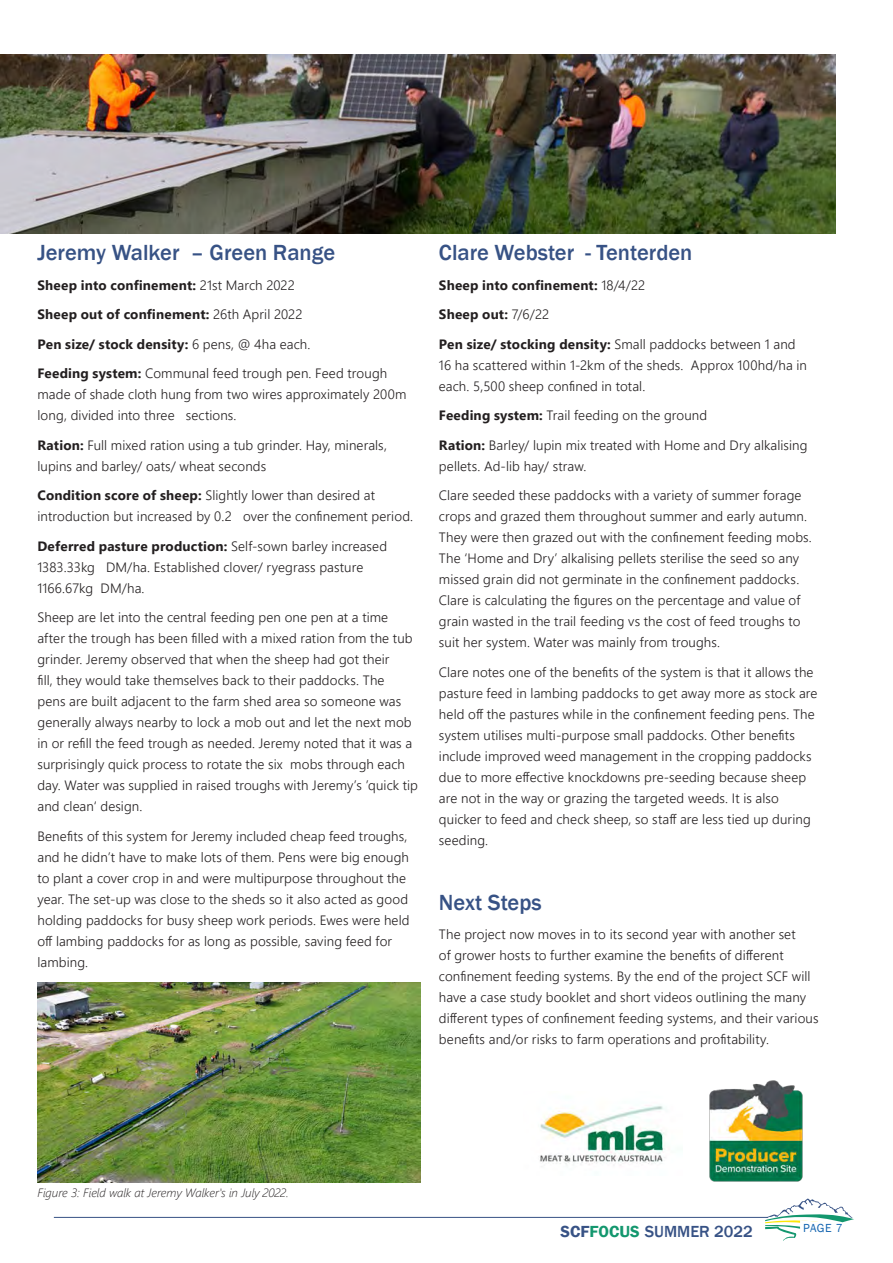
<style>
.page{position:relative;width:893px;height:1263px;background:#fff}
.page>*{position:absolute;margin:0;border:0;box-sizing:border-box;transform-origin:0 0}
.t1{font:500 22.5px "Franklin Gothic";color:#375285}
.t2{font:500 16.5px "Franklin Gothic";color:#375285}
.t3{font:300 13.5px/21px "Segoe UI";letter-spacing:.01em;color:#231f20}
.t4{font:700 13.5px "Segoe UI";letter-spacing:.015em;color:#231f20}
.t5{font:italic 300 12px "Segoe UI";color:#231f20}
.t6{font:12px "Franklin Gothic";color:#1666b1}
.s1{font-weight:300}
.s2{font-weight:700}
.s3{font-weight:600}
.s4{font-weight:600;color:#13976e}
</style>
<div class="page">
<svg style="left:765px;top:1198px;width:89px;height:43px"></svg>
<hr style="left:54px;top:1217px;width:714px;height:1px;background:#375285">
<img style="left:0;top:54px;width:836px;height:179px">
<img style="left:37px;top:982px;width:383px;height:200px">
<img style="left:540px;top:1105px;width:126px;height:61px">
<img style="left:709px;top:1080px;width:94px;height:102px">
<p class="t1" style="left:37px;top:239px;width:299px">Jeremy Walker – Green Range</p>
<p class="t4" style="left:37px;top:272px;width:259px">Sheep into confinement: <span class="s1">21st March 2022</span></p>
<p class="t4" style="left:37px;top:302px;width:267px">Sheep out of confinement: <span class="s1">26th April 2022</span></p>
<p class="t4" style="left:37px;top:331px;width:274px">Pen size/ stock density: <span class="s1">6 pens, @ 4ha each.</span></p>
<p class="t3" style="left:37px;top:362px;width:370px"><span class="s2">Feeding system:</span> Communal feed trough pen. Feed trough made of shade cloth hung from two wires approximately 200m long, divided into three sections.</p>
<p class="t3" style="left:37px;top:433px;width:351px"><span class="s2">Ration:</span> Full mixed ration using a tub grinder. Hay, minerals, lupins and barley/ oats/ wheat seconds</p>
<p class="t3" style="left:37px;top:484px;width:377px"><span class="s2">Condition score of sheep:</span> Slightly lower than desired at introduction but increased by 0.2 over the confinement period.</p>
<p class="t3" style="left:37px;top:534px;width:351px"><span class="s2">Deferred pasture production:</span> Self-sown barley increased<br>1383.33kg DM/ha. Established clover/ ryegrass pasture<br>1166.67kg DM/ha.</p>
<p class="t3" style="left:37px;top:606px;width:382px">Sheep are let into the central feeding pen one pen at a time after the trough has been filled with a mixed ration from the tub grinder. Jeremy observed that when the sheep had got their<br>fill, they would take themselves back to their paddocks. The<br>pens are built adjacent to the farm shed area so someone was generally always nearby to lock a mob out and let the next mob in or refill the feed trough as needed. Jeremy noted that it was a surprisingly quick process to rotate the six mobs through each day. Water was supplied in raised troughs with Jeremy’s ’quick tip and clean‘ design.</p>
<p class="t3" style="left:37px;top:824px;width:374px">Benefits of this system for Jeremy included cheap feed troughs, and he didn’t have to make lots of them. Pens were big enough to plant a cover crop in and were multipurpose throughout the year. The set-up was close to the sheds so it also acted as good holding paddocks for busy sheep work periods. Ewes were held off lambing paddocks for as long as possible, saving feed for lambing.</p>
<p class="t1" style="left:439px;top:239px;width:255px">Clare Webster - Tenterden</p>
<p class="t4" style="left:439px;top:272px;width:208px">Sheep into confinement: <span class="s1">18/4/22</span></p>
<p class="t4" style="left:439px;top:302px;width:112px">Sheep out: <span class="s1">7/6/22</span></p>
<p class="t3" style="left:439px;top:332px;width:370px"><span class="s2">Pen size/ stocking density:</span> Small paddocks between 1 and<br>16 ha scattered within 1-2km of the sheds. Approx 100hd/ha in each. 5,500 sheep confined in total.</p>
<p class="t3" style="left:439px;top:404px;width:270px"><span class="s2">Feeding system:</span> Trail feeding on the ground</p>
<p class="t3" style="left:439px;top:433px;width:370px"><span class="s2">Ration:</span> Barley/ lupin mix treated with Home and Dry alkalising pellets. Ad-lib hay/ straw.</p>
<p class="t3" style="left:439px;top:484px;width:374px">Clare seeded these paddocks with a variety of summer forage crops and grazed them throughout summer and early autumn.<br>They were then grazed out with the confinement feeding mobs.<br>The ‘Home and Dry’ alkalising pellets sterilise the seed so any missed grain did not germinate in the confinement paddocks.<br>Clare is calculating the figures on the percentage and value of grain wasted in the trail feeding vs the cost of feed troughs to suit her system. Water was mainly from troughs.</p>
<p class="t3" style="left:439px;top:660px;width:380px">Clare notes one of the benefits of the system is that it allows the pasture feed in lambing paddocks to get away more as stock are held off the pastures while in the confinement feeding pens. The system utilises multi-purpose small paddocks. Other benefits include improved weed management in the cropping paddocks due to more effective knockdowns pre-seeding because sheep are not in the way or grazing the targeted weeds. It is also quicker to feed and check sheep, so staff are less tied up during seeding.</p>
<p class="t1" style="left:439px;top:888px;width:104px">Next Steps</p>
<p class="t3" style="left:439px;top:923px;width:381px">The project now moves in to its second year with another set<br>of grower hosts to further examine the benefits of different confinement feeding systems. By the end of the project SCF will have a case study booklet and short videos outlining the many different types of confinement feeding systems, and their various benefits and/or risks to farm operations and profitability.</p>
<p class="t5" style="left:37px;top:1182px;width:253px">Figure 3: Field walk at Jeremy Walker's in July 2022.</p>
<p class="t2" style="left:560px;top:1221px;width:194px"><span class="s3">SCF</span><span class="s4">FOCUS</span> SUMMER 2022</p>
<p class="t6" style="left:803px;top:1221px;width:41px">PAGE 7</p>
</div>
